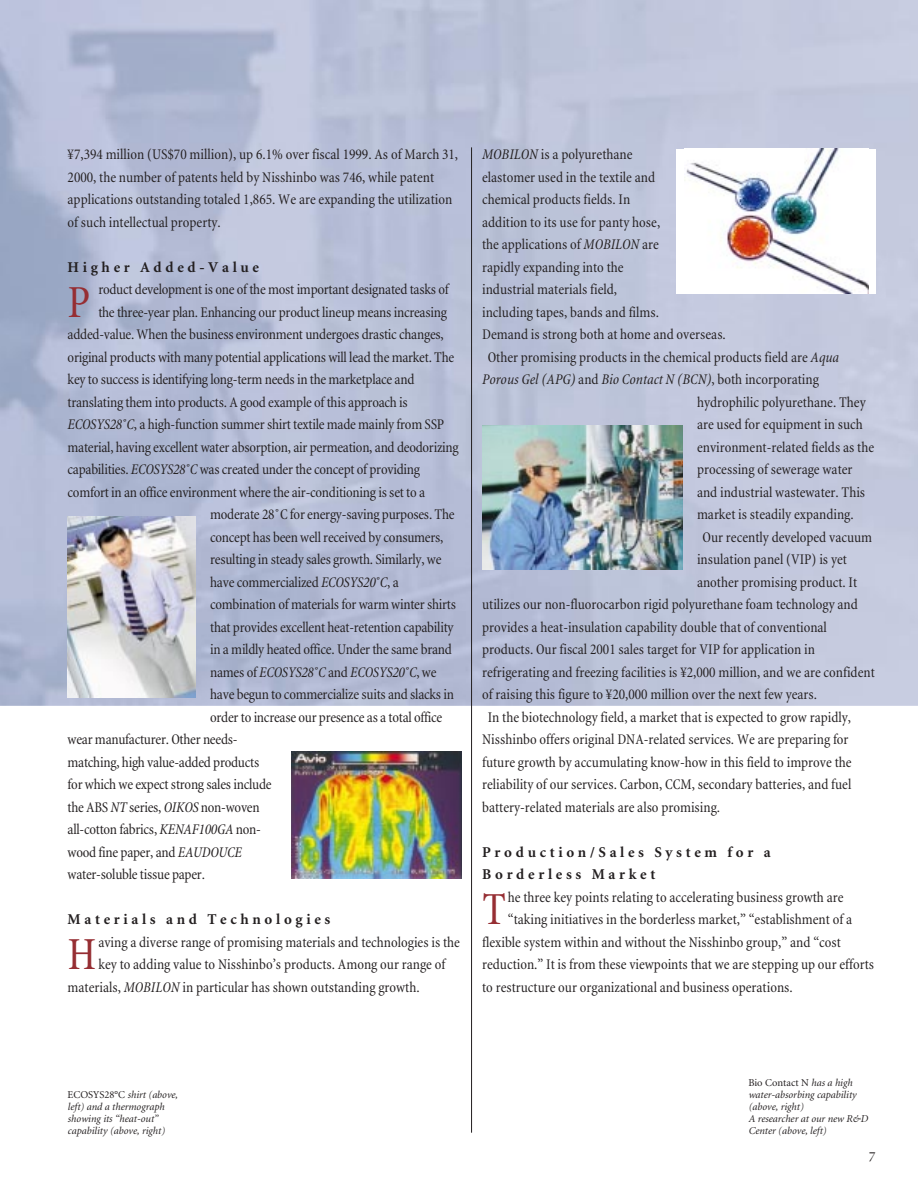
<style>
.page{position:relative;width:918px;height:1188px;background:#fff}
.page>*{position:absolute;margin:0;border:0;box-sizing:border-box;transform-origin:0 0}
.t1{font:condensed 46.65px "Minion";color:#962e33}
.t2{font:condensed 15px/22.5px "Minion";color:#231f20}
.t3{font:italic condensed 15px "Minion";color:#231f20}
.t4{font:700 15px/22.5px "Minion";letter-spacing:.245em;color:#231f20}
.t5{font:italic 10.5px/12px "Minion";color:#231f20}
.s1{font-style:italic}
.s2{font-style:normal}
</style>
<div class="page">
<img style="left:0;top:0;width:918px;height:706px">
<hr style="left:471px;top:147px;width:1px;height:986px;background:#231f20">
<img style="left:68px;top:516px;width:127px;height:181px">
<div style="left:676px;top:149px;width:199px;height:144px;background:#fff"></div>
<img style="left:684px;top:149px;width:184px;height:144px">
<img style="left:482px;top:425px;width:200px;height:145px">
<img style="left:291px;top:751px;width:170px;height:128px">
<p class="t2" style="left:68px;top:145px;width:392px">¥7,394 million (US$70 million), up 6.1% over fiscal 1999. As of March 31, 2000, the number of patents held by Nisshinbo was 746, while patent applications outstanding totaled 1,865. We are expanding the utilization of such intellectual property.</p>
<p class="t4" style="left:68px;top:257px;width:193px">Higher Added-Value</p>
<h1 class="t1" style="left:68px;top:284px;width:24px">P</h1>
<p class="t2" style="left:98px;top:280px;width:352px">roduct development is one of the most important designated tasks of</p>
<p class="t2" style="left:98px;top:302px;width:350px">the three-year plan. Enhancing our product lineup means increasing</p>
<p class="t2" style="left:68px;top:325px;width:378px">added-value. When the business environment undergoes drastic changes,</p>
<p class="t2" style="left:68px;top:347px;width:388px">original products with many potential applications will lead the market. The</p>
<p class="t2" style="left:68px;top:370px;width:348px">key to success is identifying long-term needs in the marketplace and</p>
<p class="t2" style="left:68px;top:392px;width:342px">translating them into products. A good example of this approach is</p>
<p class="t2" style="left:68px;top:415px;width:378px"><span class="s1">ECOSYS28˚C</span>, a high-function summer shirt textile made mainly from SSP</p>
<p class="t2" style="left:68px;top:437px;width:393px">material, having excellent water absorption, air permeation, and deodorizing</p>
<p class="t2" style="left:68px;top:460px;width:354px">capabilities. <span class="s1">ECOSYS28˚C</span> was created under the concept of providing</p>
<p class="t2" style="left:68px;top:482px;width:359px">comfort in an office environment where the air-conditioning is set to a</p>
<p class="t2" style="left:210px;top:505px;width:246px">moderate 28˚C for energy-saving purposes. The</p>
<p class="t2" style="left:210px;top:527px;width:235px">concept has been well received by consumers,</p>
<p class="t2" style="left:210px;top:550px;width:233px">resulting in steady sales growth. Similarly, we</p>
<p class="t2" style="left:210px;top:572px;width:190px">have commercialized <span class="s1">ECOSYS20˚C</span>, a</p>
<p class="t2" style="left:210px;top:595px;width:247px">combination of materials for warm winter shirts</p>
<p class="t2" style="left:210px;top:617px;width:245px">that provides excellent heat-retention capability</p>
<p class="t2" style="left:210px;top:640px;width:243px">in a mildly heated office. Under the same brand</p>
<p class="t3" style="left:210px;top:666px;width:228px"><span class="s2">names of</span> ECOSYS28˚C <span class="s2">and</span> ECOSYS20˚C<span class="s2">, we</span></p>
<p class="t2" style="left:210px;top:685px;width:245px">have begun to commercialize suits and slacks in</p>
<p class="t2" style="left:210px;top:707px;width:234px">order to increase our presence as a total office</p>
<p class="t2" style="left:68px;top:730px;width:172px">wear manufacturer. Other needs-</p>
<p class="t2" style="left:68px;top:752px;width:193px">matching, high value-added products</p>
<p class="t2" style="left:68px;top:775px;width:206px">for which we expect strong sales include</p>
<p class="t2" style="left:68px;top:797px;width:194px">the ABS <span class="s1">NT</span> series, <span class="s1">OIKOS</span> non-woven</p>
<p class="t2" style="left:68px;top:820px;width:195px">all-cotton fabrics, <span class="s1">KENAF100GA</span> non-</p>
<p class="t2" style="left:68px;top:842px;width:176px">wood fine paper, and <span class="s1">EAUDOUCE</span></p>
<p class="t2" style="left:68px;top:865px;width:139px">water-soluble tissue paper.</p>
<p class="t4" style="left:68px;top:910px;width:264px">Materials and Technologies</p>
<h1 class="t1" style="left:68px;top:936px;width:31px">H</h1>
<p class="t2" style="left:98px;top:932px;width:363px">aving a diverse range of promising materials and technologies is the</p>
<p class="t2" style="left:98px;top:955px;width:349px">key to adding value to Nisshinbo’s products. Among our range of</p>
<p class="t2" style="left:68px;top:977px;width:354px">materials, <span class="s1">MOBILON</span> in particular has shown outstanding growth.</p>
<p class="t2" style="left:482px;top:145px;width:152px"><span class="s1">MOBILON</span> is a polyurethane</p>
<p class="t2" style="left:482px;top:167px;width:175px">elastomer used in the textile and</p>
<p class="t2" style="left:482px;top:190px;width:150px">chemical products fields. In</p>
<p class="t2" style="left:482px;top:212px;width:180px">addition to its use for panty hose,</p>
<p class="t2" style="left:482px;top:235px;width:178px">the applications of <span class="s1">MOBILON</span> are</p>
<p class="t2" style="left:482px;top:257px;width:143px">rapidly expanding into the</p>
<p class="t2" style="left:482px;top:280px;width:136px">industrial materials field,</p>
<p class="t2" style="left:482px;top:302px;width:178px">including tapes, bands and films.</p>
<p class="t2" style="left:482px;top:325px;width:245px">Demand is strong both at home and overseas.</p>
<p class="t2" style="left:488px;top:347px;width:353px">Other promising products in the chemical products field are <span class="s1">Aqua</span></p>
<p class="t3" style="left:482px;top:374px;width:338px">Porous Gel (APG) <span class="s2">and</span> Bio Contact N (BCN)<span class="s2">, both incorporating</span></p>
<p class="t2" style="left:697px;top:392px;width:170px">hydrophilic polyurethane. They</p>
<p class="t2" style="left:697px;top:415px;width:167px">are used for equipment in such</p>
<p class="t2" style="left:697px;top:437px;width:179px">environment-related fields as the</p>
<p class="t2" style="left:697px;top:460px;width:157px">processing of sewerage water</p>
<p class="t2" style="left:697px;top:482px;width:170px">and industrial wastewater. This</p>
<p class="t2" style="left:697px;top:505px;width:158px">market is steadily expanding.</p>
<p class="t2" style="left:703px;top:527px;width:171px">Our recently developed vacuum</p>
<p class="t2" style="left:697px;top:550px;width:151px">insulation panel (VIP) is yet</p>
<p class="t2" style="left:697px;top:572px;width:162px">another promising product. It</p>
<p class="t2" style="left:482px;top:595px;width:377px">utilizes our non-fluorocarbon rigid polyurethane foam technology and</p>
<p class="t2" style="left:482px;top:617px;width:346px">provides a heat-insulation capability double that of conventional</p>
<p class="t2" style="left:482px;top:640px;width:334px">products. Our fiscal 2001 sales target for VIP for application in</p>
<p class="t2" style="left:482px;top:662px;width:394px">refrigerating and freezing facilities is ¥2,000 million, and we are confident</p>
<p class="t2" style="left:482px;top:685px;width:337px">of raising this figure to ¥20,000 million over the next few years.</p>
<p class="t2" style="left:488px;top:707px;width:365px">In the biotechnology field, a market that is expected to grow rapidly,</p>
<p class="t2" style="left:482px;top:730px;width:368px">Nisshinbo offers original DNA-related services. We are preparing for</p>
<p class="t2" style="left:482px;top:752px;width:371px">future growth by accumulating know-how in this field to improve the</p>
<p class="t2" style="left:482px;top:775px;width:371px">reliability of our services. Carbon, CCM, secondary batteries, and fuel</p>
<p class="t2" style="left:482px;top:797px;width:240px">battery-related materials are also promising.</p>
<p class="t4" style="left:482px;top:842px;width:290px">Production/Sales System for a<br>Borderless Market</p>
<h1 class="t1" style="left:482px;top:891px;width:26px">T</h1>
<p class="t2" style="left:508px;top:887px;width:337px">he three key points relating to accelerating business growth are</p>
<p class="t2" style="left:508px;top:910px;width:346px">“taking initiatives in the borderless market,” “establishment of a</p>
<p class="t2" style="left:482px;top:932px;width:360px">flexible system within and without the Nisshinbo group,” and “cost</p>
<p class="t2" style="left:482px;top:955px;width:393px">reduction.” It is from these viewpoints that we are stepping up our efforts</p>
<p class="t2" style="left:482px;top:977px;width:312px">to restructure our organizational and business operations.</p>
<p class="t5" style="left:68px;top:1089px;width:112px"><span class="s2">ECOSYS28°C</span> shirt (above, left) and a thermograph showing its “heat-out” capability (above, right)</p>
<p class="t5" style="left:748px;top:1077px;width:121px"><span class="s2">Bio Contact N</span> has a high water-absorbing capability (above, right)<br>A researcher at our new R&amp;D<br>Center (above, left)</p>
</div>
